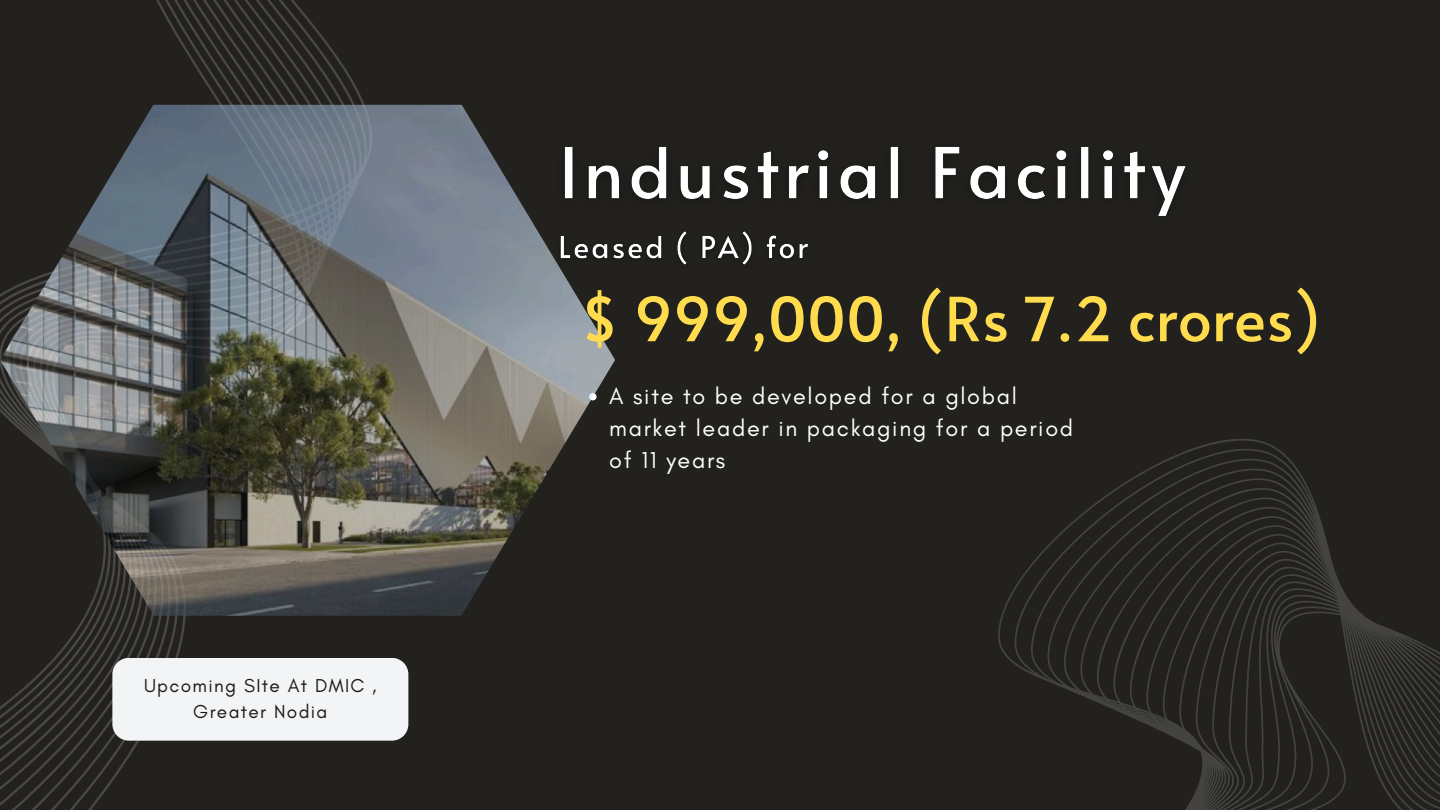
<style>
.page{position:relative;width:1440px;height:810px;background:#22211e}
.page>*{position:absolute;margin:0;border:0;box-sizing:border-box;transform-origin:0 0}
.t1{font:60.5px "Alata";color:#ffdc4d}
.t2{font:23.4px/32px "Glacial Indifference";letter-spacing:.07em;color:#fff}
.t3{font:19.1px/26.2px "Glacial Indifference";letter-spacing:.07em;color:#1a1a1a;text-align:center}
</style>
<div class="page">
<svg style="left:0;top:0;width:364px;height:810px"></svg>
<div style="left:112px;top:658px;width:296px;height:83px;background:#f2f4f5"></div>
<svg style="left:998px;top:439px;width:442px;height:371px"></svg>
<img style="left:615px;top:237px;width:193px;height:28px">
<img style="left:615px;top:147px;width:571px;height:90px">
<img style="left:0;top:104px;width:615px;height:512px">
<p class="t3" style="left:144px;top:672px;width:234px">Upcoming SIte At DMIC ,<br>Greater Nodia</p>
<p class="t1" style="left:580px;top:275px;width:743px">$ 999,000, (Rs 7.2 crores)</p>
<p class="t2" style="left:609px;top:380px;width:465px">A site to be developed for a global market leader in packaging for a period of 11 years</p>
</div>
